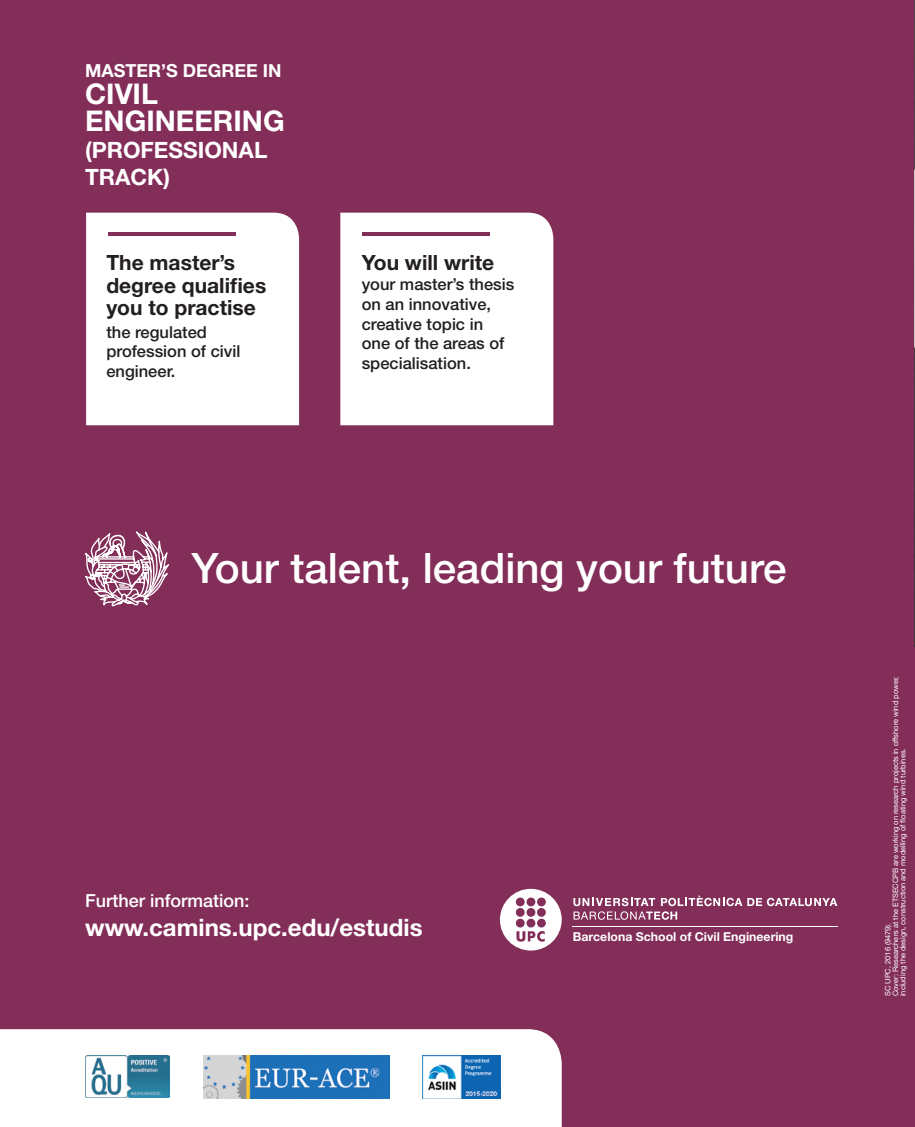
<style>
.page{position:relative;width:915px;height:1127px;background:#fff}
.page>*{position:absolute;margin:0;border:0;box-sizing:border-box;transform-origin:0 0}
.t1{font:500 42px "Helvetica Neue LT Std";color:#fff}
.t2{font:700 28.5px/27px "Helvetica Neue LT Std";color:#fff}
.t3{font:700 24px "Helvetica Neue LT Std";color:#fff}
.t4{font:700 22.5px/27px "Helvetica Neue LT Std";color:#fff}
.t5{font:700 21px/22.5px "Helvetica Neue LT Std";color:#231f20}
.t6{font:500 18px "Helvetica Neue LT Std";color:#fff}
.t7{font:700 18px "Helvetica Neue LT Std";color:#fff}
.t8{font:500 16.5px/19.8px "Helvetica Neue LT Std";color:#231f20}
.t9{font:700 12.3px "Helvetica Neue LT Std";color:#fff}
.t10{font:7.5px/7.5px "Helvetica Neue LT Std";color:#fff}
</style>
<div class="page">
<img style="left:914px;top:647px;width:1px;height:480px">
<div style="left:0;top:0;width:914px;height:1127px;background:#832e59"></div>
<div style="left:86px;top:213px;width:213px;height:212px;background:#fff"></div>
<hr style="left:108px;top:232px;width:127px;height:3px;background:#832e59">
<div style="left:340px;top:213px;width:213px;height:212px;background:#fff"></div>
<hr style="left:362px;top:232px;width:127px;height:3px;background:#832e59">
<svg style="left:85px;top:531px;width:84px;height:75px"></svg>
<img style="left:914px;top:0;width:1px;height:647px">
<svg style="left:500px;top:889px;width:61px;height:61px"></svg>
<svg style="left:573px;top:895px;width:264px;height:25px"></svg>
<hr style="left:572px;top:926px;width:265px;height:1px;background:#fff">
<div style="left:0;top:1029px;width:561px;height:98px;background:#fff"></div>
<img style="left:85px;top:1056px;width:84px;height:42px">
<img style="left:203px;top:1056px;width:186px;height:42px">
<img style="left:423px;top:1056px;width:77px;height:42px">
<h3 class="t7" style="left:85px;top:59px;width:198px">MASTER’S DEGREE In</h3>
<h2 class="t2" style="left:85px;top:79px;width:201px">CIVIL<br>EnGInEERInG</h2>
<h3 class="t4" style="left:85px;top:136px;width:184px">(PROFESSIOnAL<br>TRACK)</h3>
<h3 class="t5" style="left:106px;top:251px;width:161px">The master’s degree qualifies you to practise</h3>
<h3 class="t8" style="left:106px;top:322px;width:135px">the regulated profession of civil engineer.</h3>
<h3 class="t5" style="left:361px;top:251px;width:134px">You will write</h3>
<h3 class="t8" style="left:361px;top:274px;width:154px">your master’s thesis on an innovative, creative topic in one of the areas of specialisation.</h3>
<h1 class="t1" style="left:191px;top:543px;width:596px">Your talent, leading your future</h1>
<h3 class="t6" style="left:85px;top:890px;width:166px">Further information:</h3>
<h3 class="t3" style="left:85px;top:912px;width:339px">www.camins.upc.edu/estudis</h3>
<h3 class="t9" style="left:572px;top:929px;width:222px">Barcelona School of Civil Engineering</h3>
<p class="t10" style="left:883px;top:996px;width:321px;rotate:-90deg">SC UPC, 2016 (9479).<br>Cover: Researchers at the ETSECCPB are working on research projects in offshore wind power, including the design, construction and modelling of floating wind turbines.</p>
</div>
